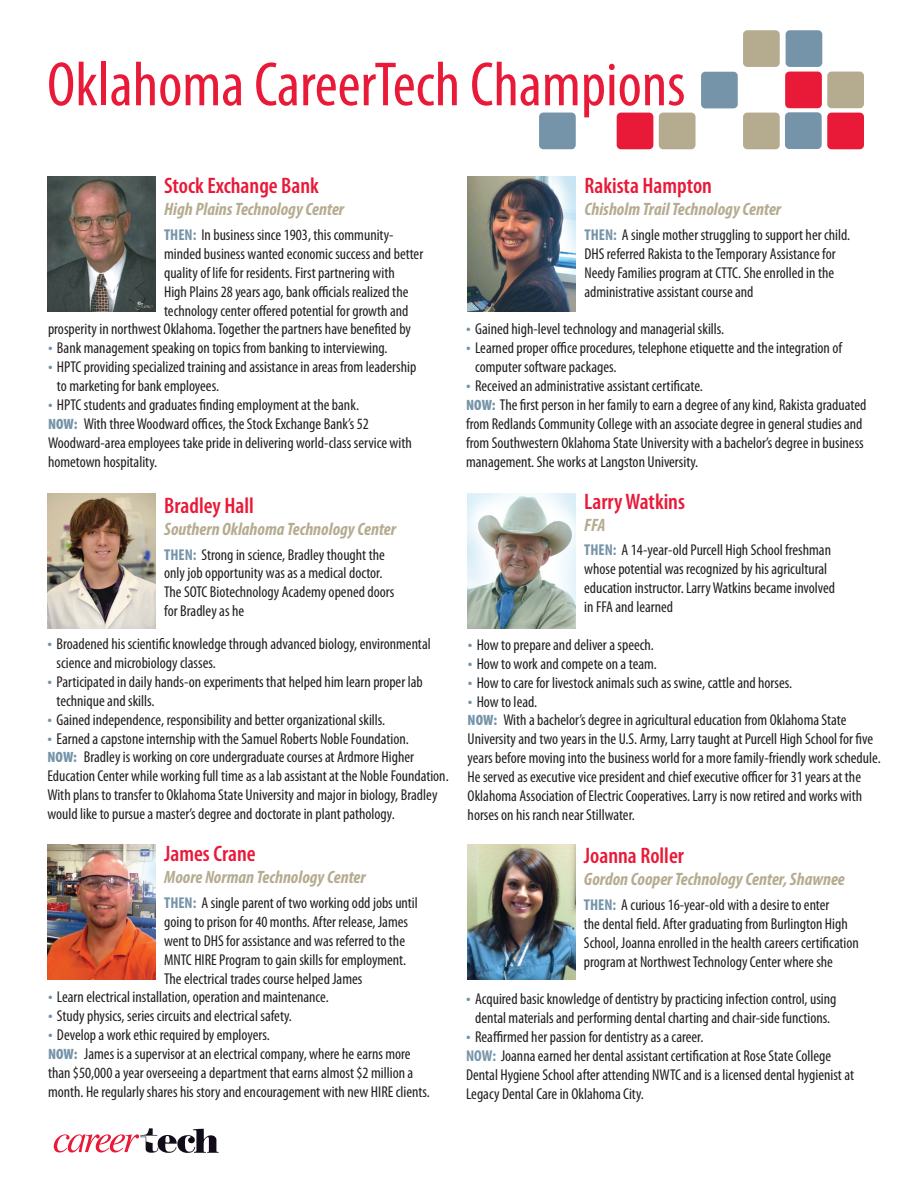
<style>
.page{position:relative;width:918px;height:1188px;background:#fff}
.page>*{position:absolute;margin:0;border:0;box-sizing:border-box;transform-origin:0 0}
.t1{font:condensed 63px "Myriad Pro";color:#e91938}
.t2{font:600 condensed 22.5px "Myriad Pro";color:#e91938}
.t3{font:italic 700 condensed 18px "Myriad Pro";color:#b5ac90}
.t4{font:condensed 15.75px/18.9px "Myriad Pro";color:#231f20}
.s1{font-weight:700;color:#7594a9}
.s2{font-size:18px;color:#7594a9}
.s3{font-weight:900;font-size:15px;color:#7594a9}
</style>
<div class="page">
<img style="left:48px;top:845px;width:108px;height:135px">
<img style="left:48px;top:176px;width:107px;height:135px">
<div style="left:539px;top:113px;width:37px;height:36px;background:#7594a9;border-radius:4px"></div>
<div style="left:785px;top:112px;width:37px;height:37px;background:#7594a9;border-radius:4px"></div>
<div style="left:701px;top:72px;width:37px;height:36px;background:#7594a9;border-radius:4px"></div>
<div style="left:786px;top:30px;width:36px;height:37px;background:#7594a9;border-radius:4px"></div>
<svg style="left:54px;top:1128px;width:165px;height:25px"></svg>
<img style="left:468px;top:493px;width:108px;height:135px">
<div style="left:659px;top:113px;width:37px;height:36px;background:#b5ac90;border-radius:4px"></div>
<div style="left:827px;top:72px;width:37px;height:36px;background:#b5ac90;border-radius:4px"></div>
<div style="left:743px;top:113px;width:37px;height:36px;background:#b5ac90;border-radius:4px"></div>
<div style="left:743px;top:30px;width:37px;height:37px;background:#b5ac90;border-radius:4px"></div>
<div style="left:617px;top:113px;width:36px;height:36px;background:#e91938;border-radius:4px"></div>
<div style="left:827px;top:113px;width:37px;height:36px;background:#e91938;border-radius:4px"></div>
<div style="left:785px;top:72px;width:37px;height:36px;background:#e91938;border-radius:4px"></div>
<img style="left:48px;top:494px;width:108px;height:135px">
<img style="left:467px;top:845px;width:108px;height:135px">
<img style="left:468px;top:177px;width:108px;height:135px">
<p class="t1" style="left:47px;top:46px;width:640px">Oklahoma CareerTech Champions</p>
<p class="t2" style="left:164px;top:174px;width:156px">Stock Exchange Bank</p>
<p class="t3" style="left:164px;top:200px;width:182px">High Plains Technology Center</p>
<p class="t4" style="left:164px;top:225px;width:231px"><span class="s1">THEN:</span> In business since 1903, this community-</p>
<p class="t4" style="left:164px;top:244px;width:261px">minded business wanted economic success and better</p>
<p class="t4" style="left:164px;top:263px;width:232px">quality of life for residents. First partnering with</p>
<p class="t4" style="left:164px;top:282px;width:246px">High Plains 28 years ago, bank officials realized the</p>
<p class="t4" style="left:164px;top:301px;width:246px">technology center offered potential for growth and</p>
<p class="t4" style="left:48px;top:320px;width:365px">prosperity in northwest Oklahoma. Together the partners have benefited by</p>
<p class="t4" style="left:48px;top:339px;width:341px"><span class="s2">•</span> Bank management speaking on topics from banking to interviewing.</p>
<p class="t4" style="left:48px;top:357px;width:370px"><span class="s2">•</span> HPTC providing specialized training and assistance in areas from leadership</p>
<p class="t4" style="left:57px;top:376px;width:164px">to marketing for bank employees.</p>
<p class="t4" style="left:48px;top:395px;width:313px"><span class="s2">•</span> HPTC students and graduates finding employment at the bank.</p>
<p class="t4" style="left:48px;top:414px;width:365px"><span class="s3">NOW:</span> With three Woodward offices, the Stock Exchange Bank’s 52<br>Woodward-area employees take pride in delivering world-class service with hometown hospitality.</p>
<p class="t2" style="left:164px;top:493px;width:91px">Bradley Hall</p>
<p class="t3" style="left:164px;top:519px;width:233px">Southern Oklahoma Technology Center</p>
<p class="t4" style="left:164px;top:545px;width:232px"><span class="s1">THEN:</span> Strong in science, Bradley thought the only job opportunity was as a medical doctor.<br>The SOTC Biotechnology Academy opened doors for Bradley as he</p>
<p class="t4" style="left:57px;top:634px;width:376px;text-indent:-9px"><span class="s2">•</span> Broadened his scientific knowledge through advanced biology, environmental science and microbiology classes.</p>
<p class="t4" style="left:57px;top:672px;width:368px;text-indent:-9px"><span class="s2">•</span> Participated in daily hands-on experiments that helped him learn proper lab technique and skills.</p>
<p class="t4" style="left:48px;top:710px;width:339px"><span class="s2">•</span> Gained independence, responsibility and better organizational skills.</p>
<p class="t4" style="left:48px;top:729px;width:363px"><span class="s2">•</span> Earned a capstone internship with the Samuel Roberts Noble Foundation.</p>
<p class="t4" style="left:48px;top:748px;width:403px"><span class="s3">NOW:</span> Bradley is working on core undergraduate courses at Ardmore Higher Education Center while working full time as a lab assistant at the Noble Foundation.<br>With plans to transfer to Oklahoma State University and major in biology, Bradley would like to pursue a master’s degree and doctorate in plant pathology.</p>
<p class="t2" style="left:164px;top:842px;width:93px">James Crane</p>
<p class="t3" style="left:164px;top:867px;width:203px">Moore Norman Technology Center</p>
<p class="t4" style="left:164px;top:893px;width:255px"><span class="s1">THEN:</span> A single parent of two working odd jobs until going to prison for 40 months. After release, James went to DHS for assistance and was referred to the MNTC HIRE Program to gain skills for employment.</p>
<p class="t4" style="left:164px;top:969px;width:200px">The electrical trades course helped James</p>
<p class="t4" style="left:48px;top:988px;width:282px"><span class="s2">•</span> Learn electrical installation, operation and maintenance.</p>
<p class="t4" style="left:48px;top:1006px;width:246px"><span class="s2">•</span> Study physics, series circuits and electrical safety.</p>
<p class="t4" style="left:48px;top:1025px;width:223px"><span class="s2">•</span> Develop a work ethic required by employers.</p>
<p class="t4" style="left:48px;top:1044px;width:383px"><span class="s3">NOW:</span> James is a supervisor at an electrical company, where he earns more than $50,000 a year overseeing a department that earns almost $2 million a month. He regularly shares his story and encouragement with new HIRE clients.</p>
<p class="t2" style="left:585px;top:174px;width:129px">Rakista Hampton</p>
<p class="t3" style="left:585px;top:200px;width:198px">Chisholm Trail Technology Center</p>
<p class="t4" style="left:585px;top:225px;width:267px"><span class="s1">THEN:</span> A single mother struggling to support her child.<br>DHS referred Rakista to the Temporary Assistance for Needy Families program at CTTC. She enrolled in the administrative assistant course and</p>
<p class="t4" style="left:466px;top:320px;width:260px"><span class="s2">•</span> Gained high-level technology and managerial skills.</p>
<p class="t4" style="left:475px;top:339px;width:368px;text-indent:-9px"><span class="s2">•</span> Learned proper office procedures, telephone etiquette and the integration of computer software packages.</p>
<p class="t4" style="left:466px;top:376px;width:238px"><span class="s2">•</span> Received an administrative assistant certificate.</p>
<p class="t4" style="left:466px;top:395px;width:402px"><span class="s3">NOW:</span> The first person in her family to earn a degree of any kind, Rakista graduated from Redlands Community College with an associate degree in general studies and from Southwestern Oklahoma State University with a bachelor’s degree in business management. She works at Langston University.</p>
<p class="t2" style="left:584px;top:489px;width:102px">Larry Watkins</p>
<p class="t3" style="left:584px;top:515px;width:23px">FFA</p>
<p class="t4" style="left:584px;top:541px;width:252px"><span class="s1">THEN:</span> A 14-year-old Purcell High School freshman whose potential was recognized by his agricultural education instructor. Larry Watkins became involved</p>
<p class="t4" style="left:584px;top:597px;width:90px">in FFA and learned</p>
<p class="t4" style="left:468px;top:635px;width:188px"><span class="s2">•</span> How to prepare and deliver a speech.</p>
<p class="t4" style="left:468px;top:654px;width:191px"><span class="s2">•</span> How to work and compete on a team.</p>
<p class="t4" style="left:468px;top:673px;width:326px"><span class="s2">•</span> How to care for livestock animals such as swine, cattle and horses.</p>
<p class="t4" style="left:468px;top:692px;width:71px"><span class="s2">•</span> How to lead.</p>
<p class="t4" style="left:468px;top:710px;width:415px"><span class="s3">NOW:</span> With a bachelor’s degree in agricultural education from Oklahoma State University and two years in the U.S. Army, Larry taught at Purcell High School for five years before moving into the business world for a more family-friendly work schedule.<br>He served as executive vice president and chief executive officer for 31 years at the Oklahoma Association of Electric Cooperatives. Larry is now retired and works with horses on his ranch near Stillwater.</p>
<p class="t2" style="left:584px;top:844px;width:102px">Joanna Roller</p>
<p class="t3" style="left:584px;top:869px;width:262px">Gordon Cooper Technology Center, Shawnee</p>
<p class="t4" style="left:584px;top:895px;width:277px"><span class="s1">THEN:</span> A curious 16-year-old with a desire to enter<br>the dental field. After graduating from Burlington High School, Joanna enrolled in the health careers certification program at Northwest Technology Center where she</p>
<p class="t4" style="left:466px;top:990px;width:372px;text-align:center"><span class="s2">•</span> Acquired basic knowledge of dentistry by practicing infection control, using dental materials and performing dental charting and chair-side functions.</p>
<p class="t4" style="left:466px;top:1027px;width:239px"><span class="s2">•</span> Reaffirmed her passion for dentistry as a career.</p>
<p class="t4" style="left:466px;top:1046px;width:389px"><span class="s1">NOW:</span> Joanna earned her dental assistant certification at Rose State College<br>Dental Hygiene School after attending NWTC and is a licensed dental hygienist at<br>Legacy Dental Care in Oklahoma City.</p>
</div>
